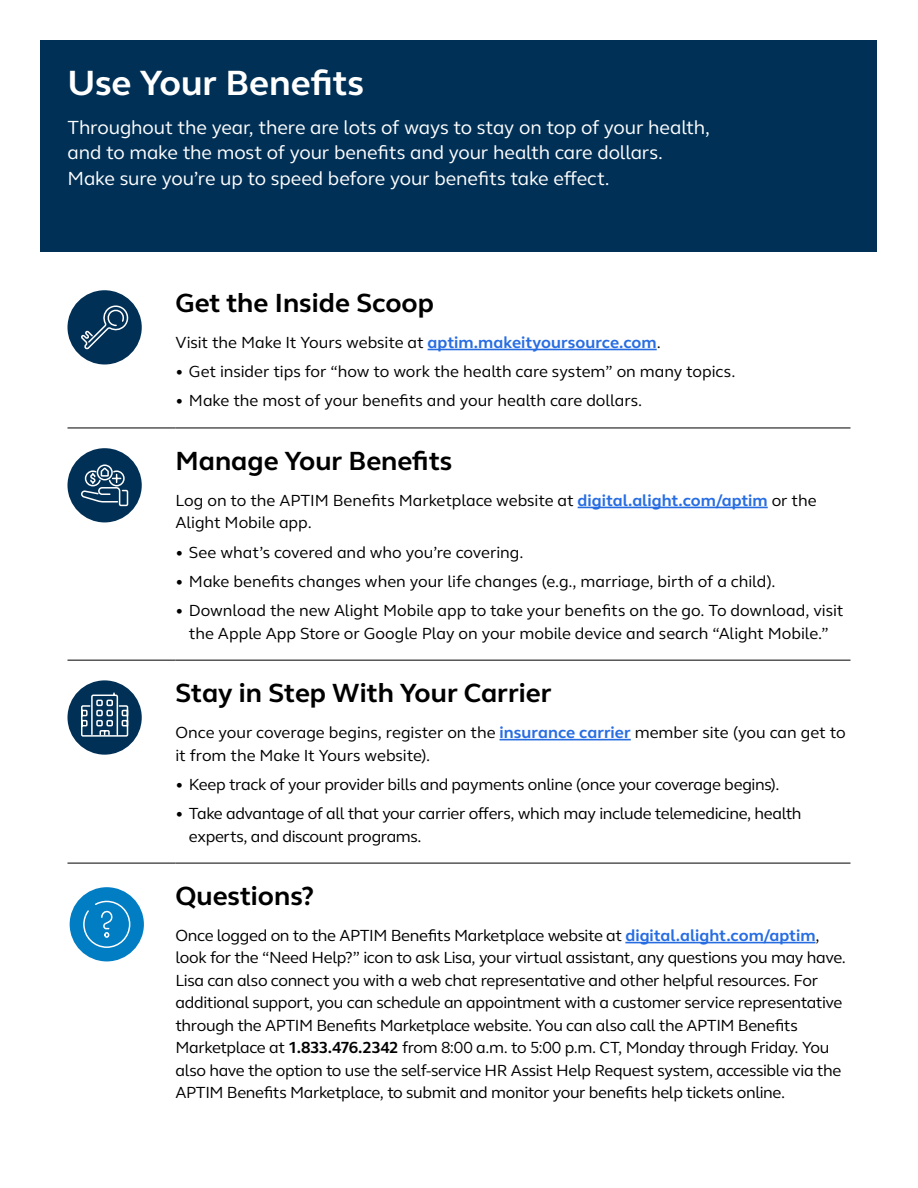
<style>
.page{position:relative;width:918px;height:1188px;background:#fff}
.page>*{position:absolute;margin:0;border:0;box-sizing:border-box;transform-origin:0 0}
.t1{font:700 36px "FS Thrive Elliot";letter-spacing:-.005em;color:#fff}
.t2{font:700 27px "FS Thrive Elliot";color:#000}
.t3{font:19.5px/25.5px "FS Thrive Elliot";letter-spacing:-.01em;color:#fff}
.t4{font:16.5px/22.5px "FS Thrive Elliot";letter-spacing:-.02em;color:#000}
.t5{font:16.5px/22.5px "FS Thrive Elliot";color:#000;text-align:center}
.s1{font-weight:700;color:#276de2}
.s2{font-weight:700}
</style>
<div class="page">
<div style="left:40px;top:40px;width:838px;height:212px;background:#003056"></div>
<hr style="left:68px;top:428px;width:108px;height:1px;background:#000">
<hr style="left:176px;top:428px;width:674px;height:1px;background:#000">
<hr style="left:68px;top:660px;width:108px;height:1px;background:#000">
<hr style="left:176px;top:660px;width:674px;height:1px;background:#000">
<hr style="left:68px;top:863px;width:108px;height:1px;background:#000">
<hr style="left:176px;top:863px;width:674px;height:1px;background:#000">
<div style="left:68px;top:290px;width:74px;height:74px;background:#003056;border-radius:50%"></div>
<svg style="left:81px;top:305px;width:48px;height:45px"></svg>
<hr style="left:428px;top:349px;width:229px;height:1px;background:#276de2">
<div style="left:67px;top:448px;width:75px;height:74px;background:#003056;border-radius:50%"></div>
<svg style="left:80px;top:448px;width:49px;height:59px"></svg>
<hr style="left:578px;top:507px;width:190px;height:1px;background:#276de2">
<div style="left:67px;top:680px;width:75px;height:75px;background:#003056;border-radius:50%"></div>
<svg style="left:81px;top:692px;width:48px;height:45px"></svg>
<hr style="left:500px;top:739px;width:131px;height:1px;background:#276de2">
<hr style="left:625px;top:942px;width:191px;height:1px;background:#276de2">
<div style="left:70px;top:887px;width:74px;height:74px;background:#007dc3;border-radius:50%"></div>
<svg style="left:83px;top:900px;width:48px;height:48px"></svg>
<h1 class="t1" style="left:68px;top:60px;width:298px">Use Your Benefits</h1>
<p class="t3" style="left:68px;top:114px;width:644px">Throughout the year, there are lots of ways to stay on top of your health, and to make the most of your benefits and your health care dollars.<br>Make sure you’re up to speed before your benefits take effect.</p>
<h2 class="t2" style="left:176px;top:286px;width:260px">Get the Inside Scoop</h2>
<p class="t4" style="left:176px;top:331px;width:487px">Visit the Make It Yours website at <span class="s1">aptim.makeityoursource.com</span>.</p>
<p class="t4" style="left:176px;top:360px;width:561px">• Get insider tips for “how to work the health care system” on many topics.</p>
<p class="t4" style="left:176px;top:390px;width:468px">• Make the most of your benefits and your health care dollars.</p>
<h2 class="t2" style="left:176px;top:444px;width:278px">Manage Your Benefits</h2>
<p class="t4" style="left:176px;top:489px;width:643px">Log on to the APTIM Benefits Marketplace website at <span class="s1">digital.alight.com/aptim</span> or the<br>Alight Mobile app.</p>
<p class="t4" style="left:176px;top:541px;width:350px">• See what’s covered and who you’re covering.</p>
<p class="t5" style="left:176px;top:570px;width:602px">• Make benefits changes when your life changes (e.g., marriage, birth of a child).</p>
<p class="t5" style="left:176px;top:599px;width:669px">• Download the new Alight Mobile app to take your benefits on the go. To download, visit the Apple App Store or Google Play on your mobile device and search “Alight Mobile.”</p>
<h2 class="t2" style="left:176px;top:676px;width:378px">Stay in Step With Your Carrier</h2>
<p class="t4" style="left:176px;top:721px;width:672px">Once your coverage begins, register on the <span class="s1">insurance carrier</span> member site (you can get to it from the Make It Yours website).</p>
<p class="t4" style="left:176px;top:773px;width:605px">• Keep track of your provider bills and payments online (once your coverage begins).</p>
<p class="t4" style="left:189px;top:802px;width:614px;text-indent:-13px">• Take advantage of all that your carrier offers, which may include telemedicine, health experts, and discount programs.</p>
<h2 class="t2" style="left:176px;top:879px;width:140px">Questions?</h2>
<p class="t4" style="left:176px;top:924px;width:672px">Once logged on to the APTIM Benefits Marketplace website at <span class="s1">digital.alight.com/aptim</span>, look for the “Need Help?” icon to ask Lisa, your virtual assistant, any questions you may have.<br>Lisa can also connect you with a web chat representative and other helpful resources. For additional support, you can schedule an appointment with a customer service representative through the APTIM Benefits Marketplace website. You can also call the APTIM Benefits Marketplace at <span class="s2">1.833.476.2342</span> from 8:00 a.m. to 5:00 p.m. CT, Monday through Friday. You also have the option to use the self-service HR Assist Help Request system, accessible via the APTIM Benefits Marketplace, to submit and monitor your benefits help tickets online.</p>
</div>
